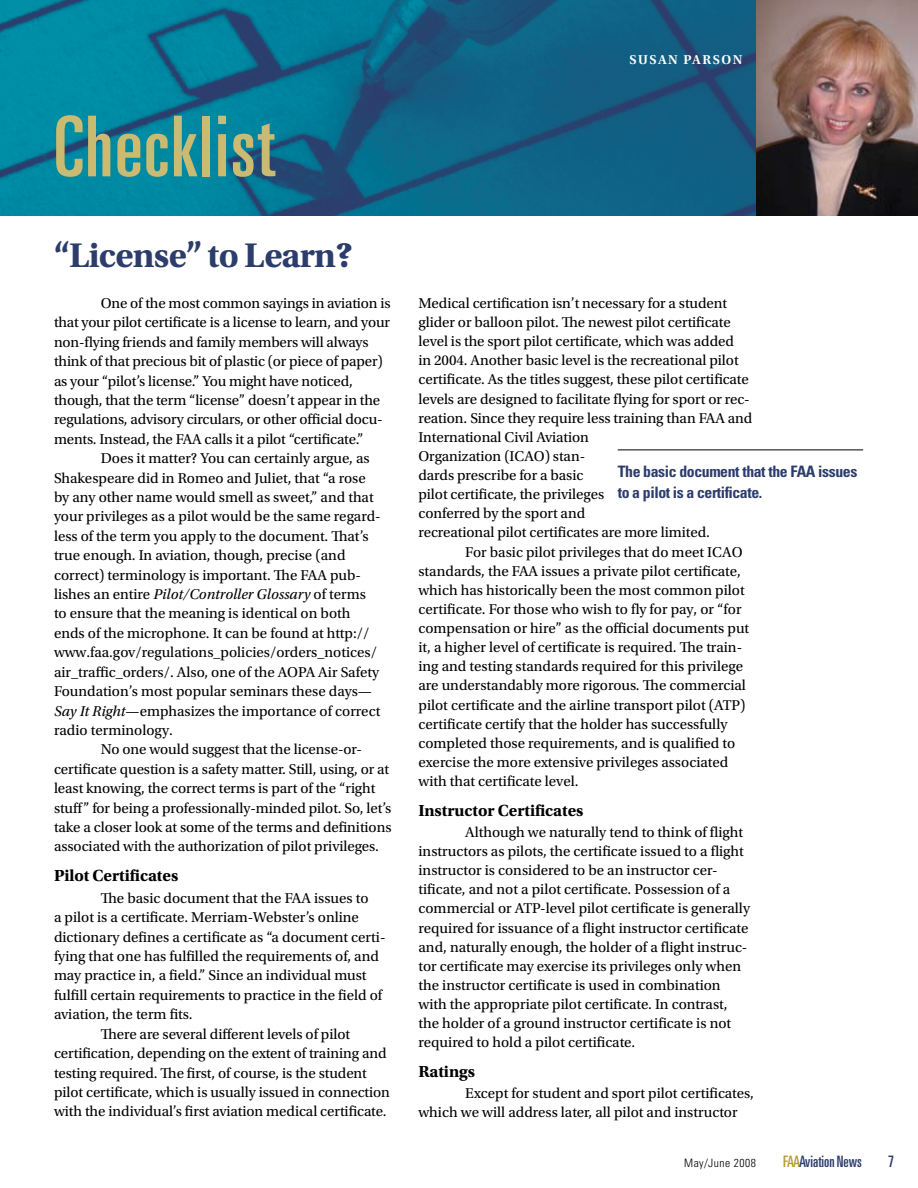
<style>
.page{position:relative;width:918px;height:1188px;background:#fff}
.page>*{position:absolute;margin:0;border:0;box-sizing:border-box;transform-origin:0 0}
.t1{font:ultra-condensed 84px "Univers LT Std";letter-spacing:.02em;color:#cbba72}
.t2{font:700 36px "Utopia Std";letter-spacing:-.025em;color:#2c3d6c}
.t3{font:700 16.8px "Utopia Std";letter-spacing:-.005em;color:#000}
.t4{font:700 condensed 15.75px/21px "Univers LT Std";letter-spacing:-.025em;color:#2c3d6c}
.t5{font:ultra-condensed 15.75px "Univers LT Std";color:#2c3d6c}
.t6{font:15px/19.4px "Utopia Std";color:#000}
.t7{font:600 13.5px "Utopia Std";letter-spacing:.11em;color:#fff}
.t8{font:300 condensed 11.55px "Univers LT Std";letter-spacing:.04em;color:#000}
.s1{font-style:italic}
.s2{color:#b49d32}
</style>
<div class="page">
<img style="left:0;top:0;width:756px;height:216px">
<img style="left:756px;top:0;width:162px;height:216px">
<hr style="left:618px;top:450px;width:245px;height:1px;background:#000">
<h1 class="t1" style="left:54px;top:99px;width:222px">Checklist</h1>
<h2 class="t2" style="left:54px;top:234px;width:301px">“License” to Learn?</h2>
<p class="t6" style="left:54px;top:294px;width:338px;text-indent:47px">One of the most common sayings in aviation is that your pilot certificate is a license to learn, and your non-flying friends and family members will always think of that precious bit of plastic (or piece of paper) as your “pilot’s license.” You might have noticed, though, that the term “license” doesn’t appear in the regulations, advisory circulars, or other official docu&shy;ments. Instead, the FAA calls it a pilot “certificate.”</p>
<p class="t6" style="left:54px;top:449px;width:328px;text-indent:47px">Does it matter? You can certainly argue, as Shakespeare did in Romeo and Juliet, that “a rose by any other name would smell as sweet,” and that your privileges as a pilot would be the same regard&shy;less of the term you apply to the document. That’s true enough. In aviation, though, precise (and correct) terminology is important. The FAA pub&shy;lishes an entire <span class="s1">Pilot/Controller Glossary</span> of terms to ensure that the meaning is identical on both ends of the microphone. It can be found at http:// www.faa.gov/regulations_policies/orders_notices/ air_traffic_orders/. Also, one of the AOPA Air Safety Foundation’s most popular seminars these days— <span class="s1">Say It Right</span>—emphasizes the importance of correct radio terminology.</p>
<p class="t6" style="left:54px;top:740px;width:339px;text-indent:47px">No one would suggest that the license-or&shy;certificate question is a safety matter. Still, using, or at least knowing, the correct terms is part of the “right stuff” for being a professionally-minded pilot. So, let’s take a closer look at some of the terms and definitions associated with the authorization of pilot privileges.</p>
<p class="t3" style="left:54px;top:866px;width:126px">Pilot Certificates</p>
<p class="t6" style="left:101px;top:889px;width:269px">The basic document that the FAA issues to</p>
<p class="t6" style="left:54px;top:908px;width:307px">a pilot is a certificate. Merriam-Webster’s online</p>
<p class="t6" style="left:54px;top:927px;width:333px">dictionary defines a certificate as “a document certi-</p>
<p class="t6" style="left:54px;top:947px;width:327px">fying that one has fulfilled the requirements of, and</p>
<p class="t6" style="left:54px;top:966px;width:314px">may practice in, a field.” Since an individual must</p>
<p class="t6" style="left:54px;top:986px;width:330px">fulfill certain requirements to practice in the field of</p>
<p class="t6" style="left:54px;top:1005px;width:140px">aviation, the term fits.</p>
<p class="t6" style="left:101px;top:1024px;width:251px">There are several different levels of pilot</p>
<p class="t6" style="left:54px;top:1044px;width:334px">certification, depending on the extent of training and</p>
<p class="t6" style="left:54px;top:1063px;width:314px">testing required. The first, of course, is the student</p>
<p class="t6" style="left:54px;top:1083px;width:338px">pilot certificate, which is usually issued in connection</p>
<p class="t6" style="left:54px;top:1102px;width:334px">with the individual’s first aviation medical certificate.</p>
<p class="t7" style="left:629px;top:52px;width:114px">SUSAN PARSON</p>
<p class="t6" style="left:418px;top:294px;width:335px">Medical certification isn’t necessary for a student glider or balloon pilot. The newest pilot certificate level is the sport pilot certificate, which was added<br>in 2004. Another basic level is the recreational pilot certificate. As the titles suggest, these pilot certificate levels are designed to facilitate flying for sport or rec&shy;reation. Since they require less training than FAA and International Civil Aviation<br>Organization (ICAO) stan-<br>dards prescribe for a basic<br>pilot certificate, the privileges<br>conferred by the sport and<br>recreational pilot certificates are more limited.</p>
<p class="t6" style="left:418px;top:542px;width:332px;text-indent:47px">For basic pilot privileges that do meet ICAO standards, the FAA issues a private pilot certificate, which has historically been the most common pilot certificate. For those who wish to fly for pay, or “for compensation or hire” as the official documents put it, a higher level of certificate is required. The train&shy;ing and testing standards required for this privilege are understandably more rigorous. The commercial pilot certificate and the airline transport pilot (ATP) certificate certify that the holder has successfully completed those requirements, and is qualified to exercise the more extensive privileges associated with that certificate level.</p>
<p class="t3" style="left:418px;top:800px;width:167px">Instructor Certificates</p>
<p class="t6" style="left:418px;top:823px;width:333px;text-indent:47px">Although we naturally tend to think of flight instructors as pilots, the certificate issued to a flight instructor is considered to be an instructor cer&shy;tificate, and not a pilot certificate. Possession of a commercial or ATP-level pilot certificate is generally required for issuance of a flight instructor certificate and, naturally enough, the holder of a flight instruc&shy;tor certificate may exercise its privileges only when the instructor certificate is used in combination with the appropriate pilot certificate. In contrast, the holder of a ground instructor certificate is not required to hold a pilot certificate.</p>
<p class="t3" style="left:418px;top:1062px;width:58px">Ratings</p>
<p class="t6" style="left:418px;top:1084px;width:337px;text-indent:47px">Except for student and sport pilot certificates, which we will address later, all pilot and instructor</p>
<p class="t4" style="left:618px;top:461px;width:241px">The basic document that the FAA issues to a pilot is a certificate.</p>
<p class="t8" style="left:684px;top:1156px;width:73px">May/June 2008</p>
<p class="t5" style="left:783px;top:1152px;width:80px"><span class="s2">FAA</span>Aviation News</p>
<p class="t5" style="left:888px;top:1152px;width:7px">7</p>
</div>
